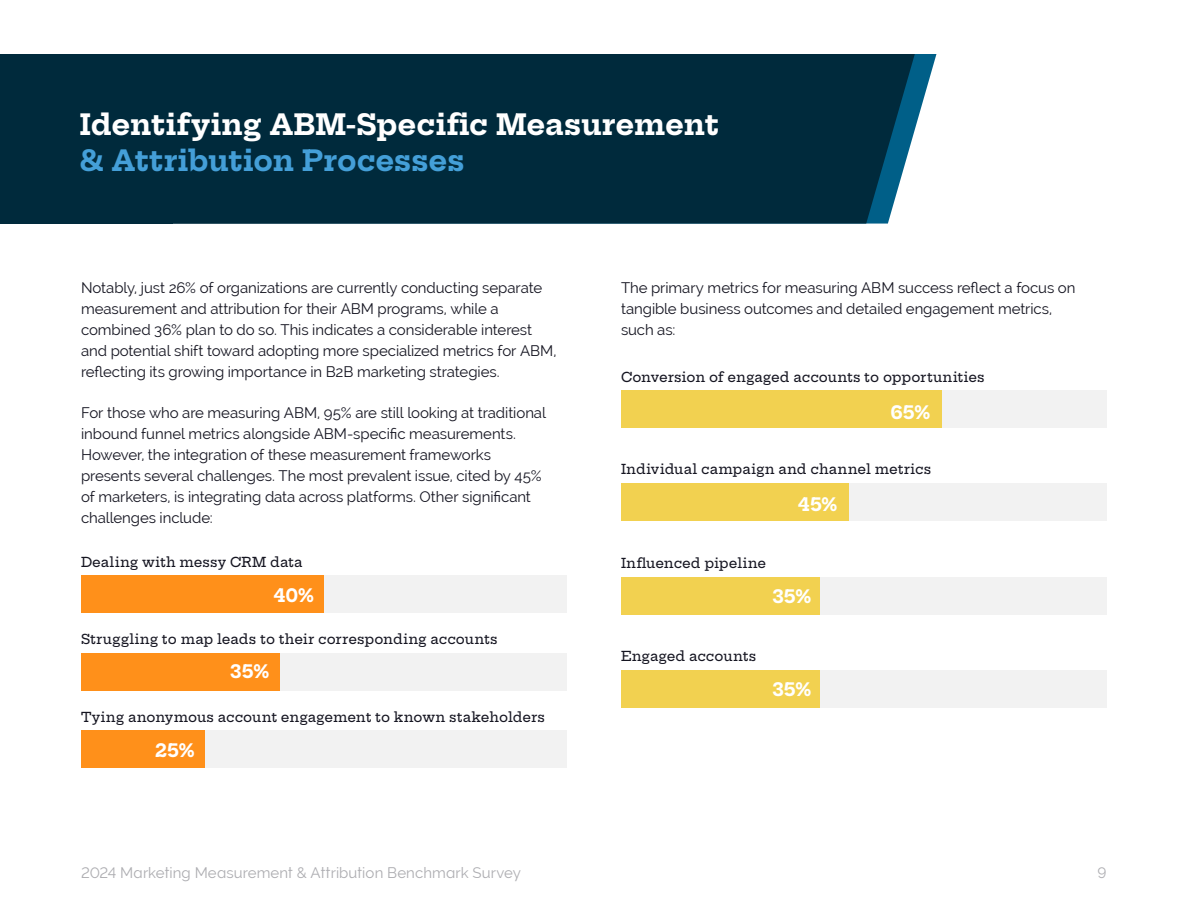
<style>
.page{position:relative;width:1188px;height:918px;background:#fff}
.page>*{position:absolute;margin:0;border:0;box-sizing:border-box;transform-origin:0 0}
.t1{font:700 28.5px "Hepta Slab";color:#fff}
.t2{font:700 28.5px "Hepta Slab";color:#449fd8}
.t3{font:700 18px "Hepta Slab";letter-spacing:-.015em;color:#fff}
.t4{font:15px/21px "Raleway";letter-spacing:-.005em;color:#151521}
.t5{font:15px "Raleway";letter-spacing:.005em;color:#adadb1}
.t6{font:500 13.5px "Hepta Slab";color:#151521}
</style>
<div class="page">
<div style="left:0;top:54px;width:173px;height:170px;background:#002a3c"></div>
<svg style="left:915px;top:54px;width:21px;height:75px"></svg>
<div style="left:173px;top:54px;width:742px;height:170px;background:#002a3c"></div>
<div style="left:81px;top:575px;width:486px;height:37px;background:#f2f2f2"></div>
<div style="left:81px;top:575px;width:243px;height:37px;background:#ff901a"></div>
<div style="left:81px;top:653px;width:486px;height:37px;background:#f2f2f2"></div>
<div style="left:81px;top:653px;width:198px;height:37px;background:#ff901a"></div>
<div style="left:81px;top:731px;width:486px;height:37px;background:#f2f2f2"></div>
<div style="left:81px;top:731px;width:123px;height:37px;background:#ff901a"></div>
<div style="left:621px;top:390px;width:486px;height:37px;background:#f2f2f2"></div>
<div style="left:621px;top:390px;width:321px;height:37px;background:#f2d150"></div>
<div style="left:621px;top:483px;width:486px;height:37px;background:#f2f2f2"></div>
<div style="left:621px;top:483px;width:227px;height:37px;background:#f2d150"></div>
<div style="left:621px;top:577px;width:486px;height:37px;background:#f2f2f2"></div>
<div style="left:621px;top:577px;width:199px;height:37px;background:#f2d150"></div>
<div style="left:621px;top:671px;width:486px;height:37px;background:#f2f2f2"></div>
<div style="left:621px;top:671px;width:199px;height:37px;background:#f2d150"></div>
<h1 class="t1" style="left:80px;top:108px;width:640px">Identifying ABM-Specific Measurement</h1>
<h1 class="t2" style="left:80px;top:144px;width:386px">&amp; Attribution Processes</h1>
<p class="t4" style="left:81px;top:277px;width:477px">Notably, just 26% of organizations are currently conducting separate measurement and attribution for their ABM programs, while a combined 36% plan to do so. This indicates a considerable interest and potential shift toward adopting more specialized metrics for ABM, reflecting its growing importance in B2B marketing strategies.</p>
<p class="t4" style="left:81px;top:402px;width:467px">For those who are measuring ABM, 95% are still looking at traditional inbound funnel metrics alongside ABM-specific measurements.<br>However, the integration of these measurement frameworks presents several challenges. The most prevalent issue, cited by 45% of marketers, is integrating data across platforms. Other significant challenges include:</p>
<p class="t6" style="left:81px;top:554px;width:223px">Dealing with messy CRM data</p>
<p class="t3" style="left:273px;top:585px;width:42px">40%</p>
<p class="t6" style="left:81px;top:632px;width:418px">Struggling to map leads to their corresponding accounts</p>
<p class="t3" style="left:230px;top:661px;width:41px">35%</p>
<p class="t6" style="left:81px;top:709px;width:465px">Tying anonymous account engagement to known stakeholders</p>
<p class="t3" style="left:155px;top:740px;width:42px">25%</p>
<p class="t4" style="left:621px;top:277px;width:456px">The primary metrics for measuring ABM success reflect a focus on tangible business outcomes and detailed engagement metrics, such as:</p>
<p class="t6" style="left:621px;top:369px;width:365px">Conversion of engaged accounts to opportunities</p>
<p class="t3" style="left:890px;top:402px;width:42px">65%</p>
<p class="t6" style="left:621px;top:462px;width:312px">Individual campaign and channel metrics</p>
<p class="t3" style="left:798px;top:494px;width:41px">45%</p>
<p class="t6" style="left:621px;top:555px;width:147px">Influenced pipeline</p>
<p class="t3" style="left:772px;top:586px;width:41px">35%</p>
<p class="t6" style="left:621px;top:649px;width:137px">Engaged accounts</p>
<p class="t3" style="left:772px;top:680px;width:41px">35%</p>
<p class="t5" style="left:81px;top:864px;width:441px">2024 Marketing Measurement &amp; Attribution Benchmark Survey</p>
<p class="t5" style="left:1097px;top:864px;width:11px">9</p>
</div>
